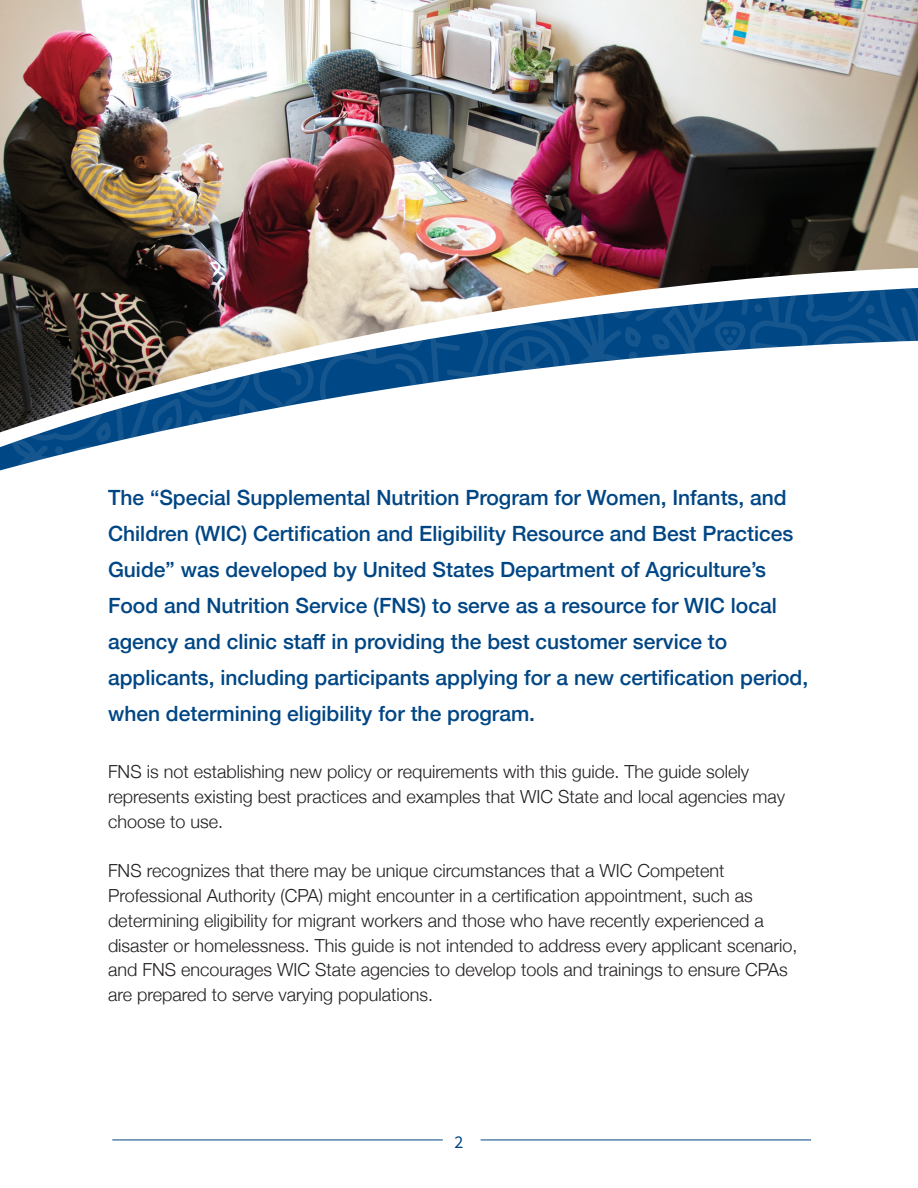
<style>
.page{position:relative;width:918px;height:1188px;background:#fff}
.page>*{position:absolute;margin:0;border:0;box-sizing:border-box;transform-origin:0 0}
.t1{font:500 21px/36px "Helvetica Neue";color:#004684}
.t2{font:300 18px/24.8px "Helvetica Neue";color:#231f20}
.t3{font:18px "Source Sans Pro";color:#004684}
</style>
<div class="page">
<hr style="left:112px;top:1140px;width:331px;height:1px;background:#004684">
<hr style="left:481px;top:1140px;width:330px;height:1px;background:#004684">
<img style="left:0;top:0;width:918px;height:262px">
<img style="left:0;top:262px;width:918px;height:209px">
<svg style="left:7px;top:288px;width:911px;height:181px"></svg>
<div style="left:866px;top:305px;width:9px;height:9px;background:#16568f;border-radius:50%"></div>
<div style="left:754px;top:304px;width:8px;height:8px;background:#16568f;border-radius:50%"></div>
<div style="left:694px;top:446px;width:8px;height:8px;background:#fff;border-radius:50%"></div>
<p class="t1" style="left:108px;top:478px;width:702px">The “Special Supplemental Nutrition Program for Women, Infants, and Children (WIC) Certification and Eligibility Resource and Best Practices Guide” was developed by United States Department of Agriculture’s Food and Nutrition Service (FNS) to serve as a resource for WIC local agency and clinic staff in providing the best customer service to applicants, including participants applying for a new certification period, when determining eligibility for the program.</p>
<p class="t2" style="left:108px;top:758px;width:679px">FNS is not establishing new policy or requirements with this guide. The guide solely represents existing best practices and examples that WIC State and local agencies may choose to use.</p>
<p class="t2" style="left:108px;top:857px;width:691px">FNS recognizes that there may be unique circumstances that a WIC Competent Professional Authority (CPA) might encounter in a certification appointment, such as determining eligibility for migrant workers and those who have recently experienced a disaster or homelessness. This guide is not intended to address every applicant scenario, and FNS encourages WIC State agencies to develop tools and trainings to ensure CPAs are prepared to serve varying populations.</p>
<p class="t3" style="left:455px;top:1130px;width:10px">2</p>
</div>
